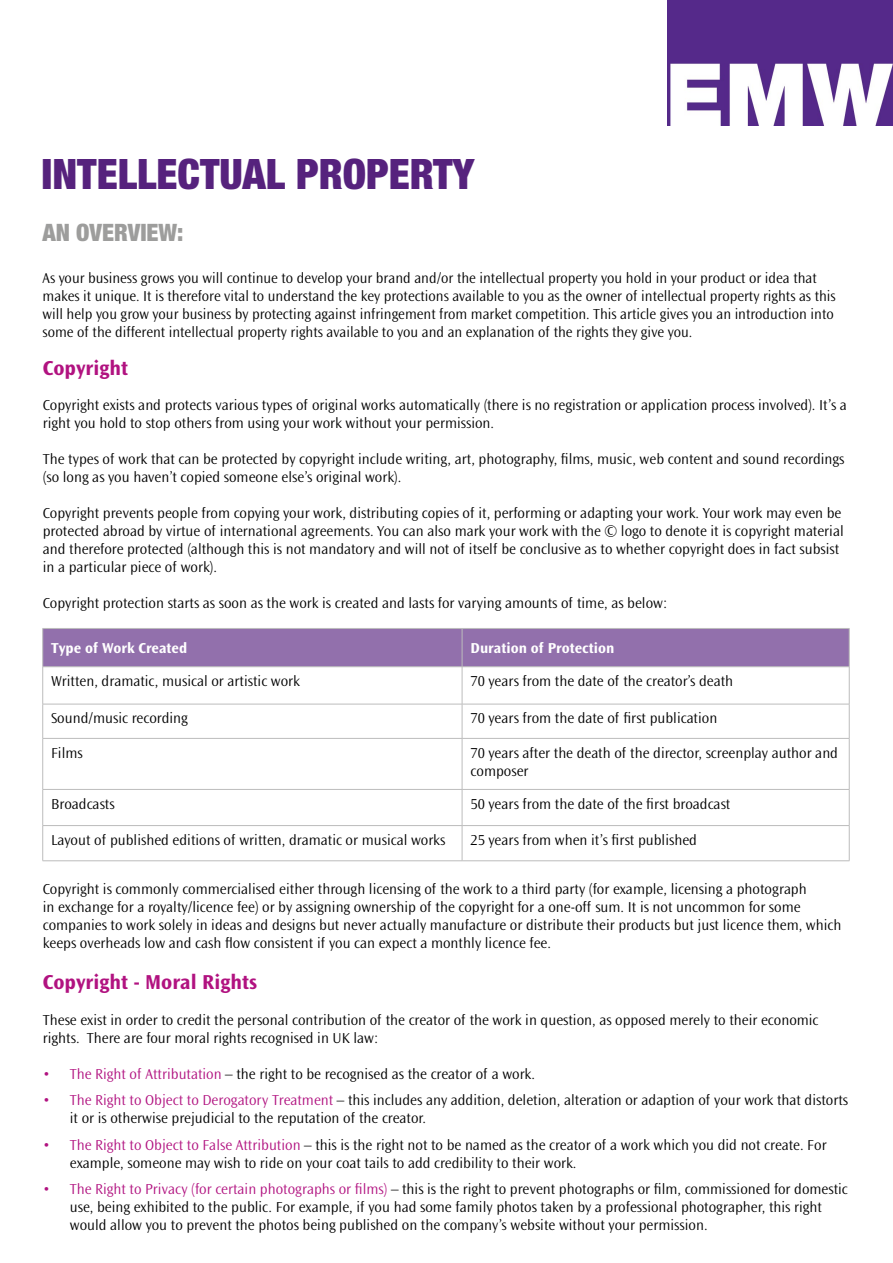
<style>
.page{position:relative;width:893px;height:1263px;background:#fff}
.page>*{position:absolute;margin:0;border:0;box-sizing:border-box;transform-origin:0 0}
.t1{font:900 condensed 42px "Helvetica Neue";color:#56227d}
.t2{font:900 condensed 24px "Helvetica Neue";color:#9d9d9c}
.t3{font:700 21px "Ocean Sans Std";color:#b11280}
.t4{font:300 15px/18px "Ocean Sans Std";color:#000}
.t5{font:700 15px "Ocean Sans Std";color:#fff}
.s1{color:#b11280}
</style>
<div class="page">
<img style="left:668px;top:0;width:225px;height:126px">
<div style="left:43px;top:629px;width:806px;height:37px;background:#9270ac"></div>
<hr style="left:43px;top:628px;width:419px;height:1px;background:#bcbcbc">
<hr style="left:42px;top:629px;width:1px;height:37px;background:#bcbcbc">
<hr style="left:462px;top:628px;width:387px;height:1px;background:#bcbcbc">
<hr style="left:462px;top:629px;width:1px;height:37px;background:#bcbcbc">
<hr style="left:849px;top:629px;width:1px;height:37px;background:#bcbcbc">
<hr style="left:43px;top:666px;width:419px;height:1px;background:#bcbcbc">
<hr style="left:42px;top:667px;width:1px;height:37px;background:#bcbcbc">
<hr style="left:462px;top:666px;width:387px;height:1px;background:#bcbcbc">
<hr style="left:462px;top:667px;width:1px;height:37px;background:#bcbcbc">
<hr style="left:849px;top:667px;width:1px;height:37px;background:#bcbcbc">
<hr style="left:43px;top:704px;width:419px;height:1px;background:#bcbcbc">
<hr style="left:42px;top:704px;width:1px;height:34px;background:#bcbcbc">
<hr style="left:462px;top:704px;width:387px;height:1px;background:#bcbcbc">
<hr style="left:462px;top:704px;width:1px;height:34px;background:#bcbcbc">
<hr style="left:849px;top:704px;width:1px;height:34px;background:#bcbcbc">
<hr style="left:43px;top:738px;width:419px;height:1px;background:#bcbcbc">
<hr style="left:42px;top:739px;width:1px;height:50px;background:#bcbcbc">
<hr style="left:462px;top:738px;width:387px;height:1px;background:#bcbcbc">
<hr style="left:462px;top:739px;width:1px;height:50px;background:#bcbcbc">
<hr style="left:849px;top:739px;width:1px;height:50px;background:#bcbcbc">
<hr style="left:43px;top:789px;width:419px;height:1px;background:#bcbcbc">
<hr style="left:42px;top:790px;width:1px;height:35px;background:#bcbcbc">
<hr style="left:462px;top:789px;width:387px;height:1px;background:#bcbcbc">
<hr style="left:462px;top:790px;width:1px;height:35px;background:#bcbcbc">
<hr style="left:849px;top:790px;width:1px;height:35px;background:#bcbcbc">
<hr style="left:43px;top:825px;width:419px;height:1px;background:#bcbcbc">
<hr style="left:42px;top:826px;width:1px;height:34px;background:#bcbcbc">
<hr style="left:462px;top:825px;width:387px;height:1px;background:#bcbcbc">
<hr style="left:462px;top:826px;width:1px;height:34px;background:#bcbcbc">
<hr style="left:849px;top:826px;width:1px;height:34px;background:#bcbcbc">
<hr style="left:43px;top:860px;width:419px;height:1px;background:#bcbcbc">
<hr style="left:462px;top:860px;width:387px;height:1px;background:#bcbcbc">
<h1 class="t1" style="left:42px;top:140px;width:434px">INTELLECTUAL PROPERTY</h1>
<h2 class="t2" style="left:43px;top:212px;width:143px">AN OVERVIEW:</h2>
<p class="t4" style="left:43px;top:270px;width:795px">As your business grows you will continue to develop your brand and/or the intellectual property you hold in your product or idea that makes it unique. It is therefore vital to understand the key protections available to you as the owner of intellectual property rights as this will help you grow your business by protecting against infringement from market competition. This article gives you an introduction into some of the different intellectual property rights available to you and an explanation of the rights they give you.</p>
<h3 class="t3" style="left:43px;top:356px;width:87px">Copyright</h3>
<p class="t4" style="left:43px;top:396px;width:806px">Copyright exists and protects various types of original works automatically (there is no registration or application process involved). It’s a right you hold to stop others from using your work without your permission.</p>
<p class="t4" style="left:43px;top:450px;width:803px">The types of work that can be protected by copyright include writing, art, photography, films, music, web content and sound recordings (so long as you haven’t copied someone else’s original work).</p>
<p class="t4" style="left:43px;top:504px;width:802px">Copyright prevents people from copying your work, distributing copies of it, performing or adapting your work. Your work may even be protected abroad by virtue of international agreements. You can also mark your work with the © logo to denote it is copyright material and therefore protected (although this is not mandatory and will not of itself be conclusive as to whether copyright does in fact subsist in a particular piece of work).</p>
<p class="t4" style="left:43px;top:594px;width:626px">Copyright protection starts as soon as the work is created and lasts for varying amounts of time, as below:</p>
<p class="t5" style="left:51px;top:640px;width:138px">Type of Work Created</p>
<p class="t5" style="left:471px;top:640px;width:145px">Duration of Protection</p>
<p class="t4" style="left:51px;top:672px;width:250px">Written, dramatic, musical or artistic work</p>
<p class="t4" style="left:471px;top:672px;width:264px">70 years from the date of the creator’s death</p>
<p class="t4" style="left:51px;top:710px;width:138px">Sound/music recording</p>
<p class="t4" style="left:471px;top:710px;width:248px">70 years from the date of first publication</p>
<p class="t4" style="left:51px;top:744px;width:33px">Films</p>
<p class="t4" style="left:471px;top:744px;width:369px">70 years after the death of the director, screenplay author and composer</p>
<p class="t4" style="left:51px;top:795px;width:65px">Broadcasts</p>
<p class="t4" style="left:471px;top:795px;width:261px">50 years from the date of the first broadcast</p>
<p class="t4" style="left:51px;top:831px;width:396px">Layout of published editions of written, dramatic or musical works</p>
<p class="t4" style="left:471px;top:831px;width:228px">25 years from when it’s first published</p>
<p class="t4" style="left:43px;top:880px;width:800px">Copyright is commonly commercialised either through licensing of the work to a third party (for example, licensing a photograph<br>in exchange for a royalty/licence fee) or by assigning ownership of the copyright for a one-off sum. It is not uncommon for some companies to work solely in ideas and designs but never actually manufacture or distribute their products but just licence them, which keeps overheads low and cash flow consistent if you can expect a monthly licence fee.</p>
<h3 class="t3" style="left:43px;top:970px;width:216px">Copyright - Moral Rights</h3>
<p class="t4" style="left:43px;top:1011px;width:777px">These exist in order to credit the personal contribution of the creator of the work in question, as opposed merely to their economic rights. There are four moral rights recognised in UK law:</p>
<p class="t4" style="left:43px;top:1065px;width:494px"><span class="s1">• The Right of Attributation</span> – the right to be recognised as the creator of a work.</p>
<p class="t4" style="left:70px;top:1092px;width:780px;text-indent:-27px"><span class="s1">• The Right to Object to Derogatory Treatment</span> – this includes any addition, deletion, alteration or adaption of your work that distorts it or is otherwise prejudicial to the reputation of the creator.</p>
<p class="t4" style="left:70px;top:1136px;width:758px;text-indent:-27px"><span class="s1">• The Right to Object to False Attribution</span> – this is the right not to be named as the creator of a work which you did not create. For example, someone may wish to ride on your coat tails to add credibility to their work.</p>
<p class="t4" style="left:70px;top:1181px;width:779px;text-indent:-27px"><span class="s1">• The Right to Privacy (for certain photographs or films)</span> – this is the right to prevent photographs or film, commissioned for domestic use, being exhibited to the public. For example, if you had some family photos taken by a professional photographer, this right would allow you to prevent the photos being published on the company’s website without your permission.</p>
</div>
